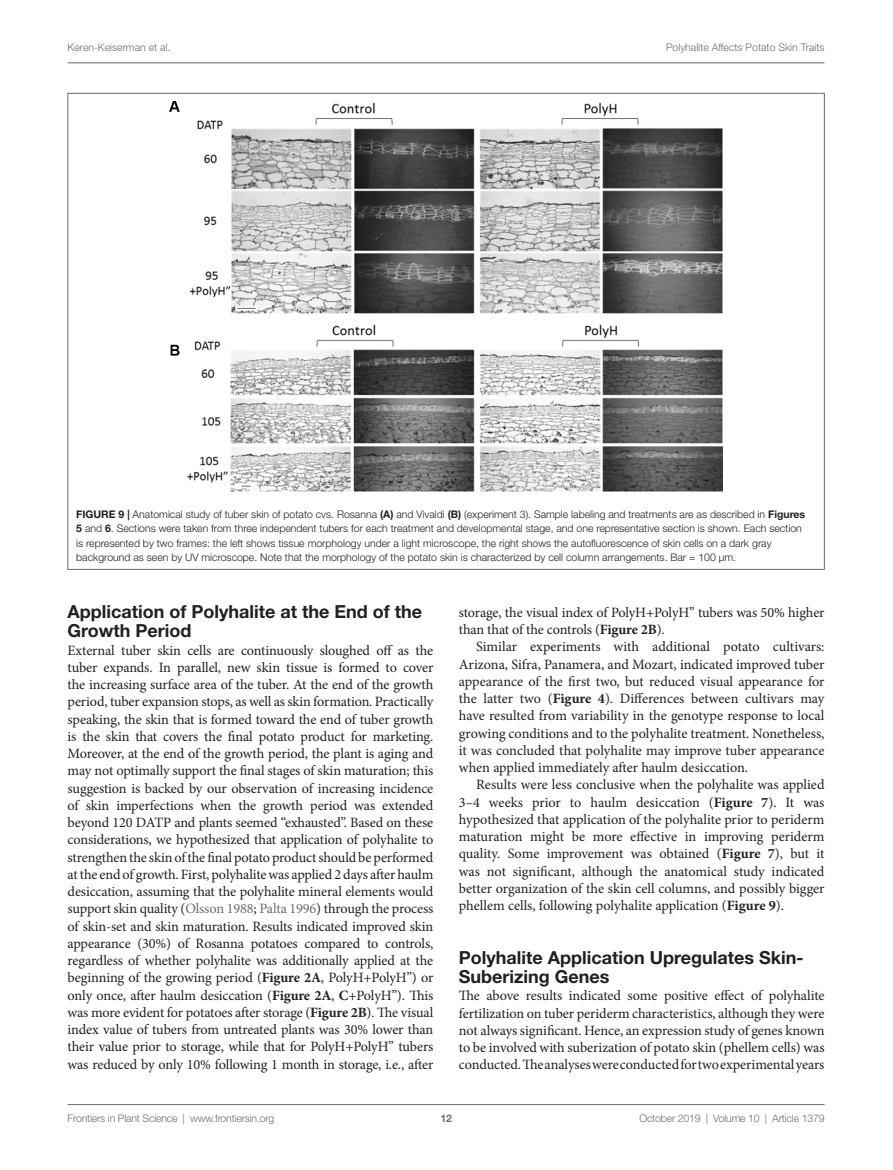
<style>
.page{position:relative;width:893px;height:1170px;background:#fff}
.page>*{position:absolute;margin:0;border:0;box-sizing:border-box;transform-origin:0 0}
._2{font:700 18px/18.8px "Helvetica Neue LT Std";color:#231f20}
.T1{font:14.25px/17.2px "Minion Pro";letter-spacing:-.01em;color:#231f20;text-align:justify}
.T{font:14.25px/17.2px "Minion Pro";color:#231f20;text-align:justify}
.FC{font:300 10.5px/14.2px "Helvetica Neue LT Std";color:#231f20}
.t1{font:300 10.5px "Helvetica Neue LT Std";letter-spacing:-.015em;color:#6c6d70}
.t2{font:700 10.5px "Helvetica Neue LT Std";color:#6c6d70}
.s1{font-weight:700}
.s2{color:#6c6d70}
.s3{font-style:italic}
</style>
<div class="page">
<hr style="left:68px;top:63px;width:756px;height:1px;background:#6c6d70">
<hr style="left:68px;top:1104px;width:756px;height:1px;background:#6c6d70">
<img style="left:170px;top:102px;width:552px;height:389px">
<p class="t1" style="left:68px;top:41px;width:104px">Keren-Keiserman et al.</p>
<p class="t1" style="left:666px;top:41px;width:160px">Polyhalite Affects Potato Skin Traits</p>
<p class="FC" style="left:76px;top:507px;width:730px"><span class="s1">FIGURE 9 |</span> Anatomical study of tuber skin of potato cvs. Rosanna <span class="s1">(A)</span> and Vivaldi <span class="s1">(B)</span> (experiment 3). Sample labeling and treatments are as described in <span class="s1">Figures 5</span> and <span class="s1">6</span>. Sections were taken from three independent tubers for each treatment and developmental stage, and one representative section is shown. Each section is represented by two frames: the left shows tissue morphology under a light microscope, the right shows the autofluorescence of skin cells on a dark gray background as seen by UV microscope. Note that the morphology of the potato skin is characterized by cell column arrangements. Bar = 100 µm.</p>
<p class="_2" style="left:68px;top:602px;width:356px">Application of Polyhalite at the End of the<br>Growth Period</p>
<p class="T1" style="left:68px;top:641px;width:367px">External tuber skin cells are continuously sloughed off as the tuber expands. In parallel, new skin tissue is formed to cover the increasing surface area of the tuber. At the end of the growth period, tuber expansion stops, as well as skin formation. Practically speaking, the skin that is formed toward the end of tuber growth is the skin that covers the final potato product for marketing.<br>Moreover, at the end of the growth period, the plant is aging and may not optimally support the final stages of skin maturation; this suggestion is backed by our observation of increasing incidence of skin imperfections when the growth period was extended beyond 120 DATP and plants seemed “exhausted”. Based on these considerations, we hypothesized that application of polyhalite to strengthen the skin of the final potato product should be performed at the end of growth. First, polyhalite was applied 2 days after haulm desiccation, assuming that the polyhalite mineral elements would support skin quality (<span class="s2">Olsson 1988</span>; <span class="s2">Palta 1996</span>) through the process of skin-set and skin maturation. Results indicated improved skin appearance (30%) of Rosanna potatoes compared to controls, regardless of whether polyhalite was additionally applied at the beginning of the growing period (<span class="s1">Figure 2A</span>, PolyH+PolyH”) or only once, after haulm desiccation (<span class="s1">Figure 2A</span>, <span class="s1">C</span>+PolyH”). This was more evident for potatoes after storage (<span class="s1">Figure 2B</span>). The visual index value of tubers from untreated plants was 30% lower than their value prior to storage, while that for PolyH+PolyH” tubers was reduced by only 10% following 1 month in storage, i.e., after</p>
<p class="T1" style="left:459px;top:603px;width:367px">storage, the visual index of PolyH+PolyH” tubers was 50% higher than that of the controls (<span class="s1">Figure 2B</span>).</p>
<p class="T" style="left:459px;top:638px;width:367px;text-indent:17px">Similar experiments with additional potato cultivars:<br>Arizona, Sifra, Panamera, and Mozart, indicated improved tuber appearance of the first two, but reduced visual appearance for the latter two (<span class="s1">Figure 4</span>). Differences between cultivars may have resulted from variability in the genotype response to local growing conditions and to the polyhalite treatment. Nonetheless, it was concluded that polyhalite may improve tuber appearance when applied immediately after haulm desiccation.</p>
<p class="T" style="left:459px;top:776px;width:367px;text-indent:17px">Results were less conclusive when the polyhalite was applied 3–4 weeks prior to haulm desiccation (<span class="s1">Figure 7</span>). It was hypothesized that application of the polyhalite prior to periderm maturation might be more effective in improving periderm quality. Some improvement was obtained (<span class="s1">Figure 7</span>), but it was not significant, although the anatomical study indicated better organization of the skin cell columns, and possibly bigger phellem cells, following polyhalite application (<span class="s1">Figure 9</span>).</p>
<p class="_2" style="left:459px;top:948px;width:346px">Polyhalite Application Upregulates Skin<span class="s3">-<br></span>Suberizing Genes</p>
<p class="T1" style="left:459px;top:987px;width:367px">The above results indicated some positive effect of polyhalite fertilization on tuber periderm characteristics, although they were not always significant. Hence, an expression study of genes known to be involved with suberization of potato skin (phellem cells) was conducted. The analyses were conducted for two experimental years</p>
<p class="t1" style="left:68px;top:1111px;width:208px">Frontiers in Plant Science | www.frontiersin.org</p>
<p class="t1" style="left:639px;top:1111px;width:187px">October 2019 | Volume 10 | Article 1379</p>
<p class="t2" style="left:440px;top:1111px;width:13px">12</p>
</div>
